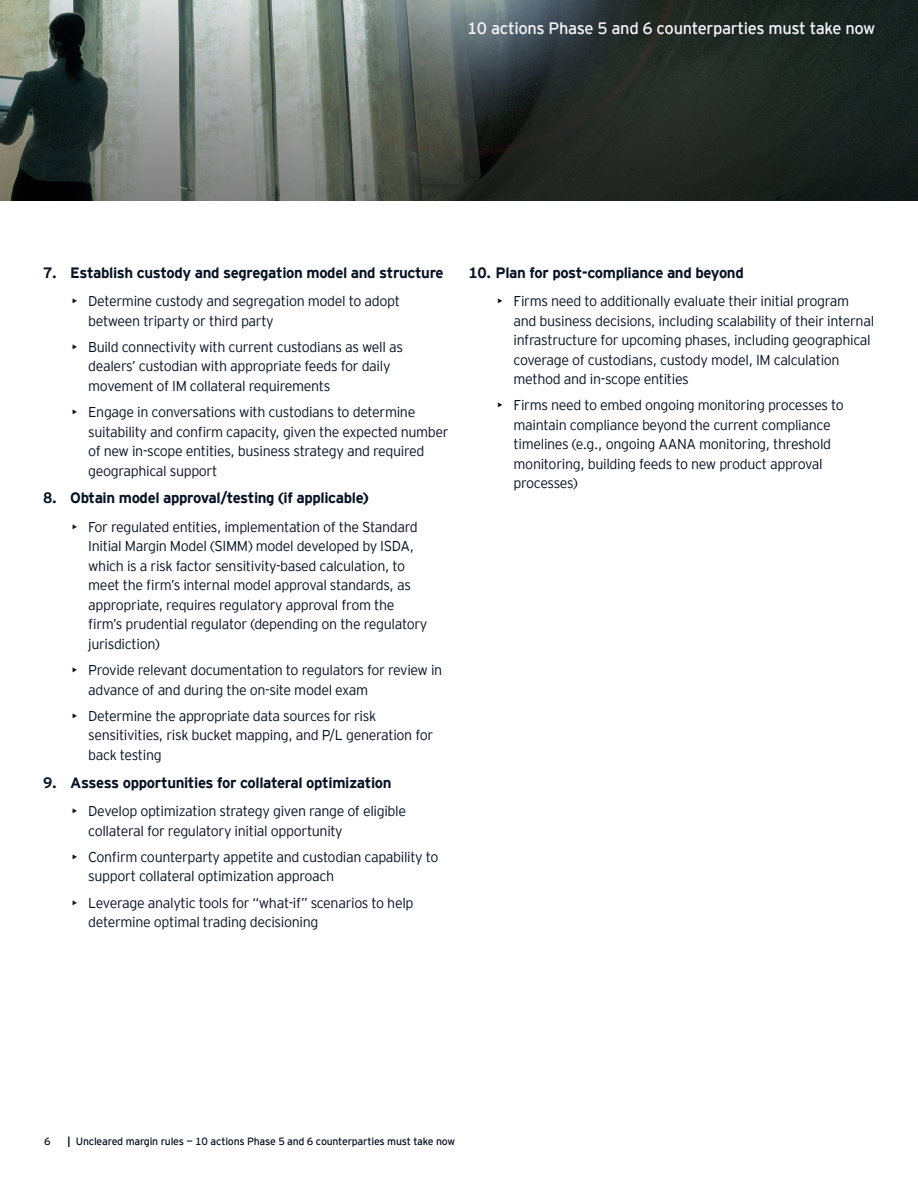
<style>
.page{position:relative;width:918px;height:1188px;background:#fff}
.page>*{position:absolute;margin:0;border:0;box-sizing:border-box;transform-origin:0 0}
.Section_heading_RL{font:16.5px "EY Interstate";letter-spacing:-.02em;color:#f6f6fa}
.t1{font:700 15px "EY Interstate";letter-spacing:-.025em;color:#071224}
.t2{font:300 14.25px/19.5px "EY Interstate";letter-spacing:-.025em;color:#071224}
.t3{font:10.5px "EY Interstate";letter-spacing:-.02em;color:#071224}
.s1{font-weight:700}
</style>
<div class="page">
<img style="left:0;top:0;width:918px;height:201px">
<p class="Section_heading_RL" style="left:467px;top:17px;width:410px">10 actions Phase 5 and 6 counterparties must take now</p>
<p class="t1" style="left:43px;top:262px;width:402px">7. Establish custody and segregation model and structure</p>
<p class="t2" style="left:88px;top:291px;width:313px;text-indent:-16px">• Determine custody and segregation model to adopt between triparty or third party</p>
<p class="t2" style="left:88px;top:336px;width:316px;text-indent:-16px">• Build connectivity with current custodians as well as dealers’ custodian with appropriate feeds for daily movement of IM collateral requirements</p>
<p class="t2" style="left:88px;top:402px;width:362px;text-indent:-16px">• Engage in conversations with custodians to determine suitability and confirm capacity, given the expected number of new in-scope entities, business strategy and required geographical support</p>
<p class="t1" style="left:43px;top:487px;width:327px">8. Obtain model approval/testing (if applicable)</p>
<p class="t2" style="left:88px;top:516px;width:341px;text-indent:-16px">• For regulated entities, implementation of the Standard Initial Margin Model (SIMM) model developed by ISDA, which is a risk factor sensitivity-based calculation, to meet the firm’s internal model approval standards, as appropriate, requires regulatory approval from the firm’s prudential regulator (depending on the regulatory jurisdiction)</p>
<p class="t2" style="left:88px;top:660px;width:356px;text-indent:-16px">• Provide relevant documentation to regulators for review in advance of and during the on-site model exam</p>
<p class="t2" style="left:88px;top:705px;width:347px;text-indent:-16px">• Determine the appropriate data sources for risk sensitivities, risk bucket mapping, and P/L generation for back testing</p>
<p class="t1" style="left:43px;top:772px;width:350px">9. Assess opportunities for collateral optimization</p>
<p class="t2" style="left:88px;top:801px;width:319px;text-indent:-16px">• Develop optimization strategy given range of eligible collateral for regulatory initial opportunity</p>
<p class="t2" style="left:88px;top:846px;width:352px;text-indent:-16px">• Confirm counterparty appetite and custodian capability to support collateral optimization approach</p>
<p class="t2" style="left:88px;top:892px;width:327px;text-indent:-16px">• Leverage analytic tools for “what-if” scenarios to help determine optimal trading decisioning</p>
<p class="t1" style="left:469px;top:262px;width:277px">10. Plan for post-compliance and beyond</p>
<p class="t2" style="left:514px;top:291px;width:362px;text-indent:-16px">• Firms need to additionally evaluate their initial program and business decisions, including scalability of their internal infrastructure for upcoming phases, including geographical coverage of custodians, custody model, IM calculation method and in-scope entities</p>
<p class="t2" style="left:514px;top:395px;width:332px;text-indent:-16px">• Firms need to embed ongoing monitoring processes to maintain compliance beyond the current compliance timelines (e.g., ongoing AANA monitoring, threshold monitoring, building feeds to new product approval processes)</p>
<p class="t3" style="left:44px;top:1133px;width:8px">6</p>
<p class="t3" style="left:67px;top:1133px;width:389px"><span class="s1">|</span> Uncleared margin rules — 10 actions Phase 5 and 6 counterparties must take now</p>
</div>
